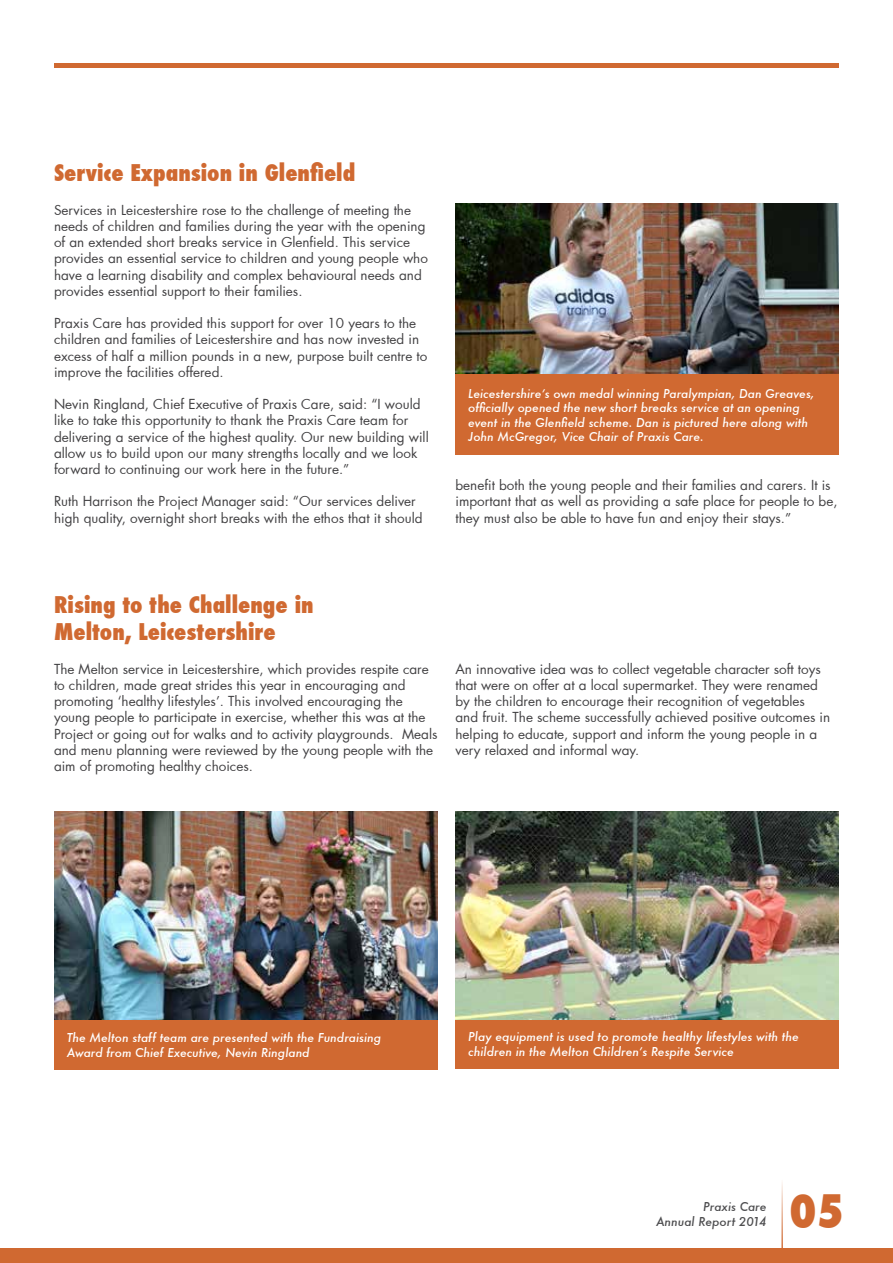
<style>
.page{position:relative;width:893px;height:1263px;background:#fff}
.page>*{position:absolute;margin:0;border:0;box-sizing:border-box;transform-origin:0 0}
.t1{font:800 condensed 45px "Futura";color:#d06931}
.t2{font:800 condensed 22.5px/27px "Futura";color:#d06931}
.t3{font:13.5px/16.2px "Futura";color:#414042}
.t4{font:italic 500 12px/14.4px "Futura";color:#fff}
.t5{font:italic 500 12px/14.4px "Futura";color:#4d4d4f;text-align:right}
</style>
<div class="page">
<img style="left:455px;top:204px;width:384px;height:170px">
<div style="left:455px;top:374px;width:384px;height:81px;background:#d06931"></div>
<div style="left:0;top:1248px;width:893px;height:15px;background:#d06931"></div>
<hr style="left:781px;top:1179px;width:2px;height:72px;background:#d06931">
<div style="left:54px;top:63px;width:785px;height:5px;background:#d06931"></div>
<img style="left:54px;top:812px;width:383px;height:208px">
<img style="left:455px;top:812px;width:384px;height:208px">
<div style="left:54px;top:1020px;width:383px;height:49px;background:#d06931"></div>
<div style="left:455px;top:1020px;width:384px;height:48px;background:#d06931"></div>
<h2 class="t2" style="left:54px;top:159px;width:303px">Service Expansion in Glenfield</h2>
<p class="t3" style="left:54px;top:202px;width:375px">Services in Leicestershire rose to the challenge of meeting the needs of children and families during the year with the opening of an extended short breaks service in Glenfield. This service provides an essential service to children and young people who have a learning disability and complex behavioural needs and provides essential support to their families.</p>
<p class="t3" style="left:54px;top:315px;width:375px">Praxis Care has provided this support for over 10 years to the children and families of Leicestershire and has now invested in excess of half a million pounds in a new, purpose built centre to improve the facilities offered.</p>
<p class="t3" style="left:54px;top:396px;width:376px">Nevin Ringland, Chief Executive of Praxis Care, said: “I would like to take this opportunity to thank the Praxis Care team for delivering a service of the highest quality. Our new building will allow us to build upon our many strengths locally and we look forward to continuing our work here in the future.”</p>
<p class="t3" style="left:54px;top:493px;width:370px">Ruth Harrison the Project Manager said: “Our services deliver high quality, overnight short breaks with the ethos that it should</p>
<p class="t4" style="left:468px;top:386px;width:348px">Leicestershire’s own medal winning Paralympian, Dan Greaves, officially opened the new short breaks service at an opening event in the Glenfield scheme. Dan is pictured here along with John McGregor, Vice Chair of Praxis Care.</p>
<p class="t3" style="left:455px;top:477px;width:384px">benefit both the young people and their families and carers. It is important that as well as providing a safe place for people to be, they must also be able to have fun and enjoy their stays.”</p>
<h2 class="t2" style="left:54px;top:591px;width:261px">Rising to the Challenge in<br>Melton, Leicestershire</h2>
<p class="t3" style="left:54px;top:661px;width:385px">The Melton service in Leicestershire, which provides respite care to children, made great strides this year in encouraging and promoting ‘healthy lifestyles’. This involved encouraging the young people to participate in exercise, whether this was at the Project or going out for walks and to activity playgrounds. Meals and menu planning were reviewed by the young people with the aim of promoting healthy choices.</p>
<p class="t3" style="left:455px;top:661px;width:376px">An innovative idea was to collect vegetable character soft toys that were on offer at a local supermarket. They were renamed by the children to encourage their recognition of vegetables and fruit. The scheme successfully achieved positive outcomes in helping to educate, support and inform the young people in a very relaxed and informal way.</p>
<p class="t4" style="left:67px;top:1030px;width:316px">The Melton staff team are presented with the Fundraising<br>Award from Chief Executive, Nevin Ringland</p>
<p class="t4" style="left:468px;top:1029px;width:332px">Play equipment is used to promote healthy lifestyles with the children in the Melton Children’s Respite Service</p>
<p class="t5" style="left:656px;top:1199px;width:112px">Praxis Care<br>Annual Report 2014</p>
<h1 class="t1" style="left:790px;top:1180px;width:56px">05</h1>
</div>
